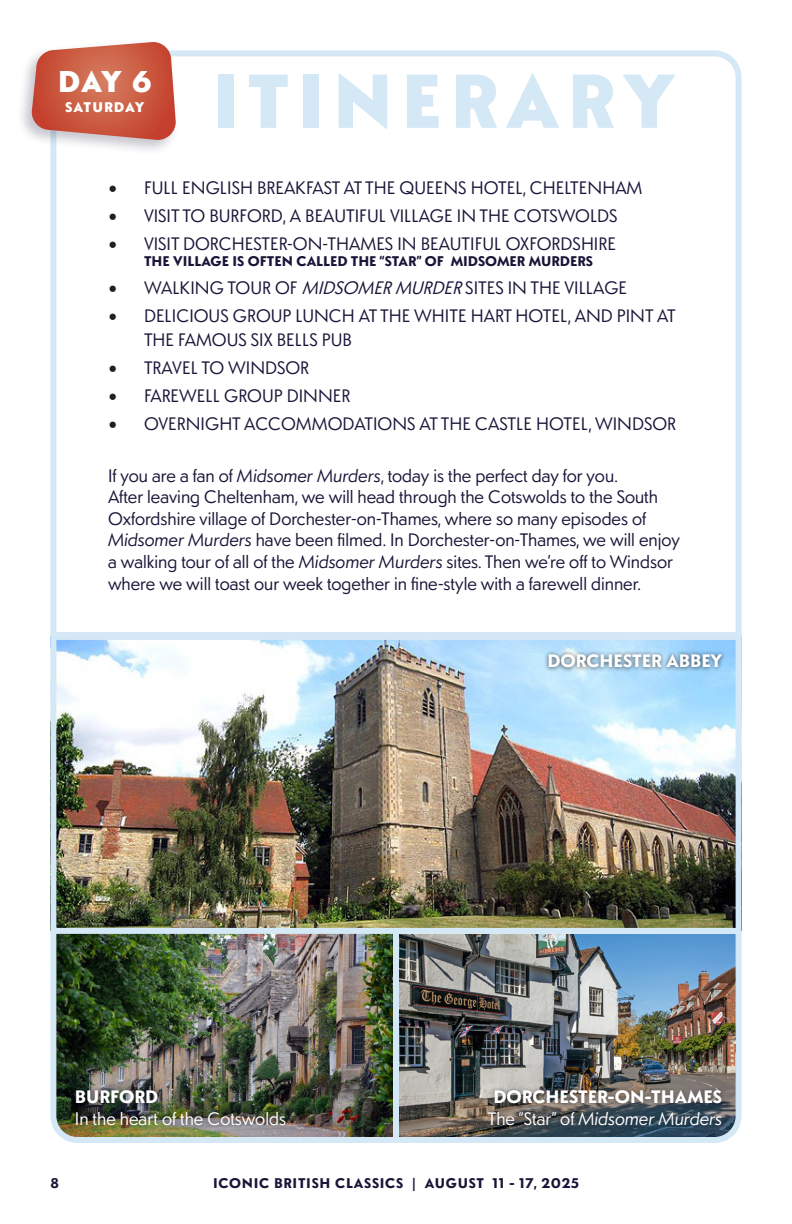
<style>
.page{position:relative;width:792px;height:1224px;background:#fff}
.page>*{position:absolute;margin:0;border:0;box-sizing:border-box;transform-origin:0 0}
.Paragraph_Style_1{font:900 76px "Sonar Sans";letter-spacing:.1em;color:#d4e8f5}
.Paragraph_Style_1-2{font:900 30px "Sonar Sans";color:#fff}
.t1{font:18px/21.6px "Sonar Sans";color:#1c1438}
.t2{font:700 18px "Sonar Sans";color:#fff}
.t3{font:italic 18px "Sonar Sans";color:#fff}
.t4{font:18px "Sonar Sans";color:#fff}
.t5{font:700 14px "Sonar Sans";color:#1c1438}
.t6{font:700 14px "Sonar Sans";letter-spacing:.05em;color:#1c1438}
.Paragraph_Style_1-3{font:900 14px "Sonar Sans";letter-spacing:.06em;color:#fff}
.s1{font-family:"Minion Pro";font-size:24px;color:#231f20}
.s2{font-style:italic}
.s3{font-style:normal}
</style>
<div class="page">
<img style="left:57px;top:934px;width:336px;height:202px">
<img style="left:399px;top:934px;width:336px;height:202px">
<img style="left:57px;top:640px;width:678px;height:288px">
<div style="left:50px;top:50px;width:692px;height:1093px;border:6px solid #d4e8f5;border-radius:24px"></div>
<div style="left:16px;top:38px;width:164px;height:117px;background:#1c1438;opacity:.25"></div>
<svg style="left:32px;top:42px;width:144px;height:98px;background:#ce6c58"></svg>
<div style="left:393px;top:931px;width:6px;height:209px;background:#d4e8f5"></div>
<div style="left:54px;top:928px;width:684px;height:6px;background:#d4e8f5"></div>
<div style="left:53px;top:632px;width:686px;height:8px;background:#d4e8f5"></div>
<div style="left:545px;top:650px;width:182px;height:22px;background:#231f20;opacity:.75"></div>
<div style="left:484px;top:1086px;width:242px;height:44px;background:#231f20;opacity:.5"></div>
<div style="left:72px;top:1086px;width:218px;height:44px;background:#231f20;opacity:.5"></div>
<p class="Paragraph_Style_1-2" style="left:58px;top:60px;width:96px">DAY 6</p>
<p class="Paragraph_Style_1-3" style="left:65px;top:97px;width:81px">SATURDAY</p>
<p class="Paragraph_Style_1" style="left:212px;top:45px;width:465px">ITINERARY</p>
<p class="t1" style="left:108px;top:176px;width:536px"><span class="s1">•</span> FULL ENGLISH BREAKFAST AT THE QUEENS HOTEL, CHELTENHAM</p>
<p class="t1" style="left:108px;top:204px;width:511px"><span class="s1">•</span> VISIT TO BURFORD, A BEAUTIFUL VILLAGE IN THE COTSWOLDS</p>
<p class="t1" style="left:108px;top:232px;width:510px"><span class="s1">•</span> VISIT DORCHESTER-ON-THAMES IN BEAUTIFUL OXFORDSHIRE</p>
<p class="t5" style="left:144px;top:251px;width:451px">THE VILLAGE IS OFTEN CALLED THE “STAR” OF MIDSOMER MURDERS</p>
<p class="t1" style="left:108px;top:276px;width:521px"><span class="s1">•</span> WALKING TOUR OF <span class="s2">MIDSOMERMURDER</span>SITES IN THE VILLAGE</p>
<p class="t1" style="left:144px;top:303px;width:533px;line-height:24px;text-indent:-36px"><span class="s1">•</span> DELICIOUS GROUP LUNCH AT THE WHITE HART HOTEL, AND PINT AT<br>THE FAMOUS SIX BELLS PUB</p>
<p class="t1" style="left:108px;top:356px;width:203px"><span class="s1">•</span> TRAVEL TO WINDSOR</p>
<p class="t1" style="left:108px;top:384px;width:244px"><span class="s1">•</span> FAREWELL GROUP DINNER</p>
<p class="t1" style="left:108px;top:412px;width:570px"><span class="s1">•</span> OVERNIGHT ACCOMMODATIONS AT THE CASTLE HOTEL, WINDSOR</p>
<p class="t1" style="left:108px;top:464px;width:512px">If you are a fan of <span class="s2">Midsomer Murders</span>, today is the perfect day for you.</p>
<p class="t1" style="left:108px;top:485px;width:552px">After leaving Cheltenham, we will head through the Cotswolds to the South</p>
<p class="t1" style="left:108px;top:507px;width:573px">Oxfordshire village of Dorchester-on-Thames, where so many episodes of <span class="s2">Midsomer Murders</span> have been filmed. In Dorchester-on-Thames, we will enjoy a walking tour of all of the <span class="s2">Midsomer Murders</span> sites. Then we’re off to Windsor where we will toast our week together in fine-style with a farewell dinner.</p>
<p class="t2" style="left:75px;top:1084px;width:85px">BURFORD</p>
<p class="t4" style="left:75px;top:1107px;width:213px">In the heart of the Cotswolds</p>
<p class="t2" style="left:547px;top:648px;width:176px">DORCHESTER ABBEY</p>
<p class="t2" style="left:493px;top:1084px;width:230px">DORCHESTER-ON-THAMES</p>
<p class="t3" style="left:488px;top:1107px;width:236px"><span class="s3">The “Star” of</span> Midsomer Murders</p>
<p class="t5" style="left:50px;top:1173px;width:10px">8</p>
<p class="t6" style="left:213px;top:1173px;width:367px">ICONIC BRITISH CLASSICS | AUGUST 11 - 17, 2025</p>
</div>
